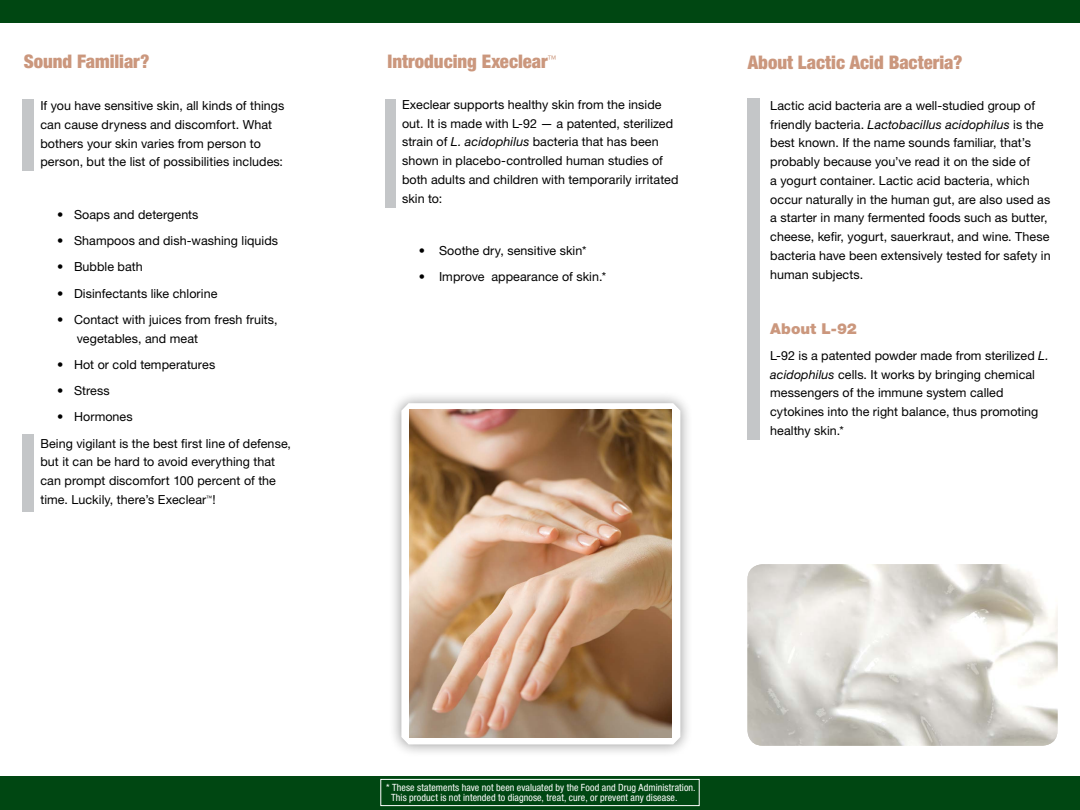
<style>
.page{position:relative;width:1080px;height:810px;background:#fff}
.page>*{position:absolute;margin:0;border:0;box-sizing:border-box;transform-origin:0 0}
.t1{font:900 condensed 18.75px "Helvetica Neue LT Std";color:#cb977d}
.t2{font:900 15px "Helvetica Neue LT Std";letter-spacing:.005em;color:#cb977d}
.t3{font:12.5px/18.8px "Helvetica Neue LT Std";letter-spacing:.005em;color:#000}
.t4{font:condensed 10px/10px "Helvetica Neue LT Std";letter-spacing:.01em;color:#fff}
.s1{font-family:"Proxima Nova";font-weight:400;font-stretch:normal}
.s2{font-style:italic}
.s3{font-family:"Proxima Nova Extrabld"}
</style>
<div class="page">
<div style="left:389px;top:391px;width:304px;height:366px;background:#000;opacity:.4"></div>
<svg style="left:401px;top:403px;width:279px;height:341px"></svg>
<img style="left:410px;top:410px;width:262px;height:327px">
<div style="left:0;top:776px;width:1080px;height:34px;background:#004712"></div>
<div style="left:0;top:0;width:1080px;height:22px;background:#004712"></div>
<div style="left:380px;top:779px;width:320px;height:27px;border:1px solid #fff"></div>
<div style="left:22px;top:99px;width:12px;height:71px;background:#c4c6c8"></div>
<div style="left:22px;top:435px;width:12px;height:77px;background:#c4c6c8"></div>
<div style="left:385px;top:99px;width:11px;height:109px;background:#c4c6c8"></div>
<div style="left:748px;top:98px;width:12px;height:342px;background:#c4c6c8"></div>
<img style="left:748px;top:564px;width:310px;height:182px">
<h1 class="t1" style="left:24px;top:49px;width:127px">Sound Familiar?</h1>
<h1 class="t1" style="left:388px;top:49px;width:170px">Introducing Execlear<span class="s1">™</span></h1>
<h1 class="t1" style="left:748px;top:50px;width:216px">About Lactic Acid Bacteria?</h1>
<p class="t3" style="left:770px;top:96px;width:282px">Lactic acid bacteria are a well-studied group of friendly bacteria. <span class="s2">Lactobacillus acidophilus</span> is the best known. If the name sounds familiar, that’s probably because you’ve read it on the side of<br>a yogurt container. Lactic acid bacteria, which occur naturally in the human gut, are also used as a starter in many fermented foods such as butter, cheese, kefir, yogurt, sauerkraut, and wine. These bacteria have been extensively tested for safety in human subjects.</p>
<p class="t3" style="left:402px;top:95px;width:278px">Execlear supports healthy skin from the inside out. It is made with L-92 — a patented, sterilized strain of <span class="s2">L. acidophilus</span> bacteria that has been shown in placebo-controlled human studies of both adults and children with temporarily irritated skin to:</p>
<p class="t3" style="left:40px;top:96px;width:245px">If you have sensitive skin, all kinds of things can cause dryness and discomfort. What bothers your skin varies from person to person, but the list of possibilities includes:</p>
<p class="t3" style="left:57px;top:205px;width:143px">• Soaps and detergents</p>
<p class="t3" style="left:57px;top:231px;width:222px">• Shampoos and dish-washing liquids</p>
<p class="t3" style="left:57px;top:257px;width:87px">• Bubble bath</p>
<p class="t3" style="left:57px;top:284px;width:162px">• Disinfectants like chlorine</p>
<p class="t3" style="left:77px;top:310px;width:202px;text-indent:-20px">• Contact with juices from fresh fruits, vegetables, and meat</p>
<p class="t3" style="left:57px;top:355px;width:159px">• Hot or cold temperatures</p>
<p class="t3" style="left:57px;top:381px;width:54px">• Stress</p>
<p class="t3" style="left:40px;top:404px;width:252px;line-height:26.2px;text-indent:17px">• Hormones<br>Being vigilant is the best first line of defense,</p>
<p class="t3" style="left:40px;top:452px;width:237px;text-align:justify">but it can be hard to avoid everything that can prompt discomfort 100 percent of the time. Luckily, there’s Execlear<span class="s3">™</span>!</p>
<p class="t3" style="left:419px;top:241px;width:169px">• Soothe dry, sensitive skin*</p>
<p class="t3" style="left:419px;top:267px;width:189px">• Improve appearance of skin.*</p>
<p class="t2" style="left:770px;top:319px;width:88px">About L-92</p>
<p class="t3" style="left:770px;top:346px;width:280px">L-92 is a patented powder made from sterilized <span class="s2">L. acidophilus</span> cells. It works by bringing chemical messengers of the immune system called cytokines into the right balance, thus promoting healthy skin.*</p>
<p class="t4" style="left:391px;top:782px;width:306px;text-indent:-5px">* These statements have not been evaluated by the Food and Drug Administration.<br>This product is not intended to diagnose, treat, cure, or prevent any disease.</p>
</div>
